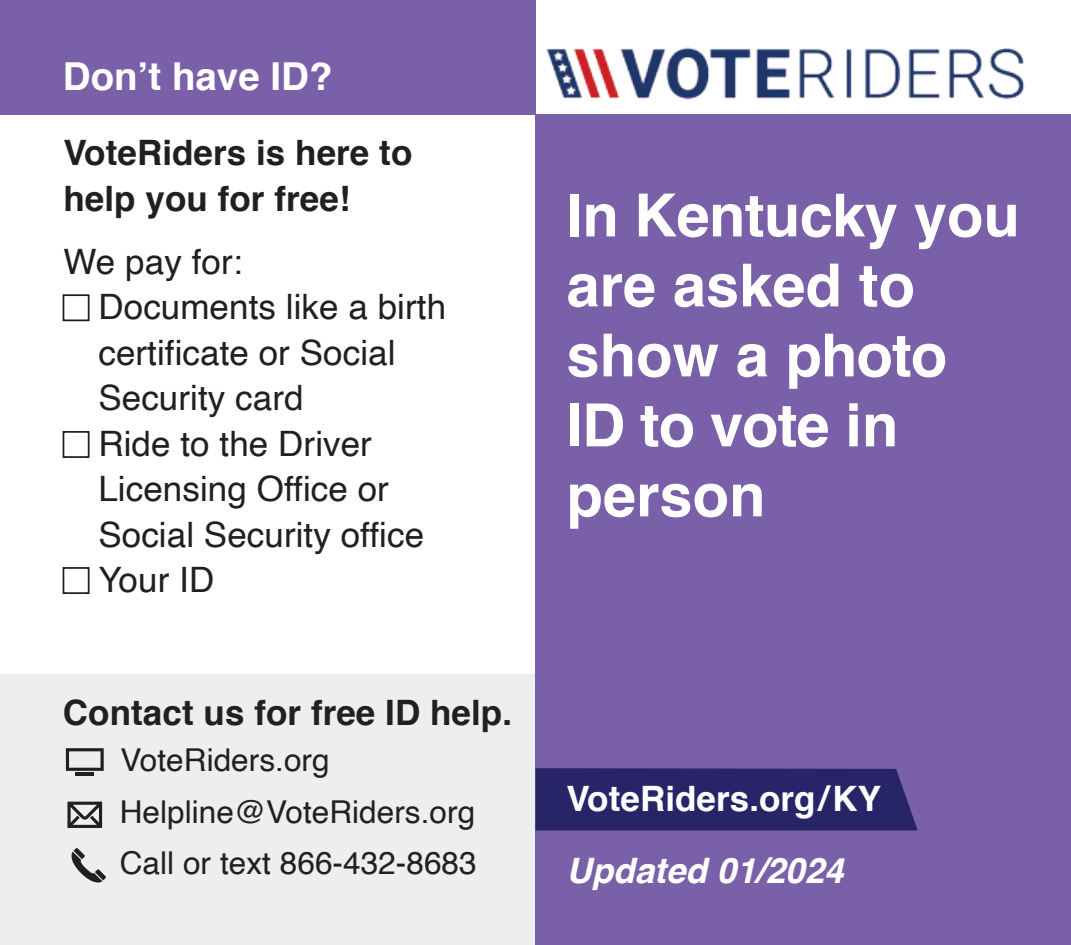
<style>
.page{position:relative;width:1071px;height:945px;background:#fff}
.page>*{position:absolute;margin:0;border:0;box-sizing:border-box;transform-origin:0 0}
.t1{font:700 59.5px/70px "Helvetica";color:#fff}
.t2{font:700 38.5px "Helvetica";color:#fff}
.t3{font:35px/45.5px "Helvetica";color:#231f20}
.t4{font:700 35px/45.5px "Helvetica";color:#231f20}
.t5{font:700 35px "Helvetica";color:#fff}
.t6{font:italic 700 35px "Helvetica";color:#fff}
.t7{font:31.5px/51.8px "Helvetica";color:#231f20}
</style>
<div class="page">
<div style="left:0;top:674px;width:536px;height:271px;background:#edeeef"></div>
<div style="left:0;top:0;width:536px;height:114px;background:#7a60a9"></div>
<svg style="left:67px;top:802px;width:35px;height:26px"></svg>
<svg style="left:71px;top:848px;width:35px;height:35px"></svg>
<svg style="left:66px;top:748px;width:38px;height:23px"></svg>
<hr style="left:75px;top:772px;width:19px;height:3px;background:#231f20">
<div style="left:63px;top:294px;width:27px;height:27px;background:#fff;border:2px solid #231f20"></div>
<div style="left:63px;top:431px;width:27px;height:27px;background:#fff;border:2px solid #231f20"></div>
<div style="left:63px;top:567px;width:27px;height:27px;background:#fff;border:2px solid #231f20"></div>
<div style="left:536px;top:114px;width:535px;height:831px;background:#7a60a9"></div>
<img style="left:546px;top:47px;width:479px;height:53px">
<div style="left:536px;top:768px;width:382px;height:62px;background:#282468"></div>
<p class="t2" style="left:63px;top:46px;width:271px">Don’t have ID?</p>
<p class="t4" style="left:63px;top:131px;width:350px">VoteRiders is here to help you for free!</p>
<p class="t3" style="left:98px;top:242px;width:349px;text-indent:-35px">We pay for:<br>Documents like a birth certificate or Social<br>Security card<br>Ride to the Driver<br>Licensing Office or<br>Social Security office<br>Your ID</p>
<p class="t4" style="left:63px;top:690px;width:451px">Contact us for free ID help.</p>
<p class="t7" style="left:120px;top:737px;width:358px">VoteRiders.org<br>Helpline@VoteRiders.org<br>Call or text 866-432-8683</p>
<h1 class="t1" style="left:567px;top:181px;width:455px">In Kentucky you are asked to show a photo<br>ID to vote in person</h1>
<p class="t5" style="left:566px;top:770px;width:316px">VoteRiders.org / KY</p>
<p class="t6" style="left:567px;top:857px;width:279px">Updated 01/2024</p>
</div>
